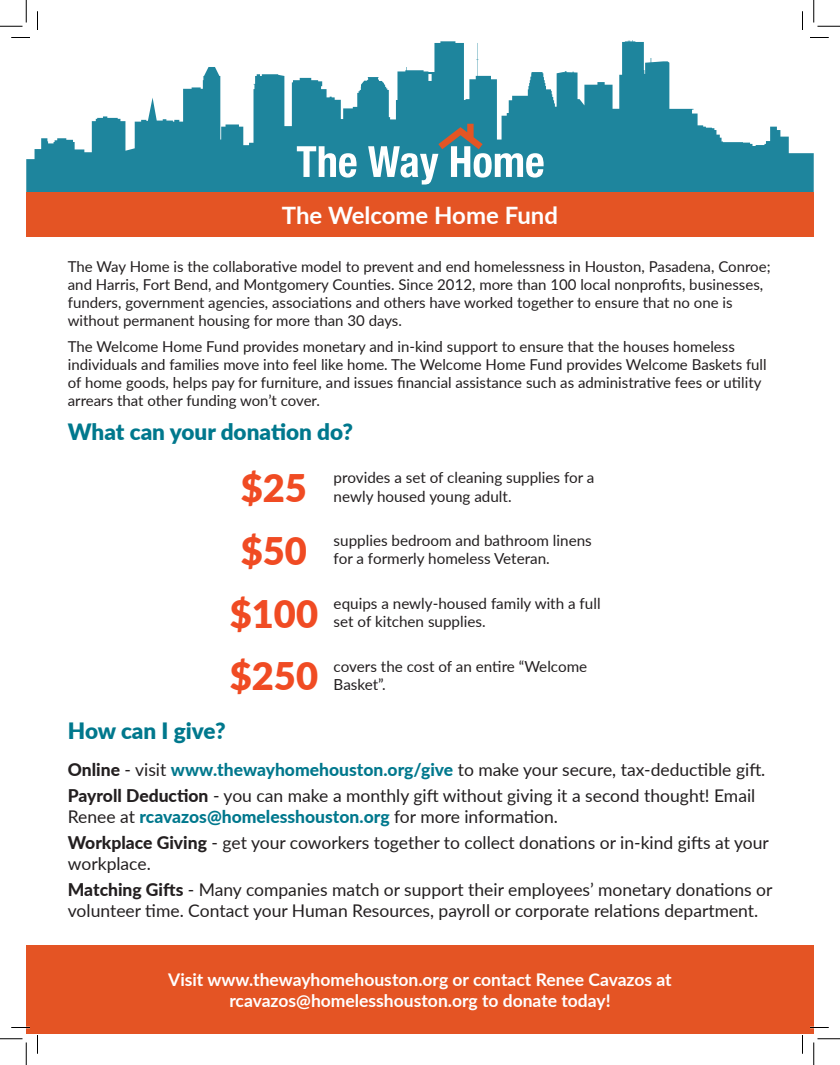
<style>
.page{position:relative;width:840px;height:1065px;background:#fff}
.page>*{position:absolute;margin:0;border:0;box-sizing:border-box;transform-origin:0 0}
.t1{font:900 38.12px "Lato";color:#f04b23}
.t2{font:700 24px "Lato";color:#fff}
.t3{font:900 22.5px "Lato";color:#00788d}
.t4{font:17.5px/21px "Lato";color:#231f20}
.t5{font:700 17.5px "Lato";color:#fff}
.t6{font:15.25px "Lato";color:#231f20}
.t7{font:15px/18px "Lato";color:#231f20}
.s1{font-weight:800}
.s2{font-weight:800;color:#00788d}
</style>
<div class="page">
<svg style="left:26px;top:40px;width:788px;height:152px;fill:#1e859d"></svg>
<svg style="left:297px;top:146px;width:60px;height:32px"></svg>
<svg style="left:368px;top:124px;width:175px;height:61px"></svg>
<div style="left:26px;top:192px;width:788px;height:45px;background:#e45424"></div>
<div style="left:26px;top:945px;width:788px;height:88px;background:#e45424"></div>
<svg style="left:11px;top:37px;width:19px;height:1px"></svg>
<svg style="left:810px;top:37px;width:19px;height:1px"></svg>
<svg style="left:11px;top:1027px;width:19px;height:1px"></svg>
<svg style="left:810px;top:1027px;width:19px;height:1px"></svg>
<svg style="left:37px;top:11px;width:1px;height:19px"></svg>
<svg style="left:37px;top:1035px;width:1px;height:19px"></svg>
<svg style="left:802px;top:11px;width:1px;height:19px"></svg>
<svg style="left:802px;top:1035px;width:1px;height:19px"></svg>
<svg style="left:0;top:0;width:27px;height:27px"></svg>
<svg style="left:0;top:1039px;width:27px;height:26px"></svg>
<svg style="left:814px;top:0;width:26px;height:27px"></svg>
<svg style="left:814px;top:1039px;width:26px;height:26px"></svg>
<p class="t2" style="left:282px;top:198px;width:278px">The Welcome Home Fund</p>
<p class="t7" style="left:68px;top:257px;width:704px">The Way Home is the collaborative model to prevent and end homelessness in Houston, Pasadena, Conroe; and Harris, Fort Bend, and Montgomery Counties. Since 2012, more than 100 local nonprofits, businesses, funders, government agencies, associations and others have worked together to ensure that no one is without permanent housing for more than 30 days.</p>
<p class="t7" style="left:68px;top:337px;width:700px">The Welcome Home Fund provides monetary and in-kind support to ensure that the houses homeless individuals and families move into feel like home. The Welcome Home Fund provides Welcome Baskets full of home goods, helps pay for furniture, and issues financial assistance such as administrative fees or utility arrears that other funding won’t cover.</p>
<p class="t3" style="left:68px;top:415px;width:287px">What can your donation do?</p>
<p class="t1" style="left:241px;top:460px;width:68px">$25</p>
<p class="t1" style="left:241px;top:522px;width:68px">$50</p>
<p class="t1" style="left:230px;top:585px;width:90px">$100</p>
<p class="t1" style="left:230px;top:648px;width:90px">$250</p>
<p class="t3" style="left:68px;top:714px;width:159px">How can I give?</p>
<p class="t6" style="left:334px;top:467px;width:262px">provides a set of cleaning supplies for a</p>
<p class="t6" style="left:334px;top:485px;width:179px">newly housed young adult.</p>
<p class="t6" style="left:334px;top:530px;width:260px">supplies bedroom and bathroom linens</p>
<p class="t6" style="left:334px;top:548px;width:218px">for a formerly homeless Veteran.</p>
<p class="t6" style="left:334px;top:592px;width:268px">equips a newly-housed family with a full</p>
<p class="t6" style="left:334px;top:611px;width:153px">set of kitchen supplies.</p>
<p class="t6" style="left:334px;top:655px;width:255px">covers the cost of an entire “Welcome</p>
<p class="t6" style="left:334px;top:673px;width:54px">Basket”.</p>
<p class="t4" style="left:68px;top:759px;width:699px"><span class="s1">Online</span> - visit <span class="s2">www.thewayhomehouston.org/give</span> to make your secure, tax-deductible gift.</p>
<p class="t4" style="left:68px;top:785px;width:689px"><span class="s1">Payroll Deduction</span> - you can make a monthly gift without giving it a second thought! Email<br>Renee at <span class="s2">rcavazos@homelesshouston.org</span> for more information.</p>
<p class="t4" style="left:68px;top:832px;width:702px"><span class="s1">Workplace Giving</span> - get your coworkers together to collect donations or in-kind gifts at your workplace.</p>
<p class="t4" style="left:68px;top:879px;width:706px"><span class="s1">Matching Gifts</span> - Many companies match or support their employees’ monetary donations or volunteer time. Contact your Human Resources, payroll or corporate relations department.</p>
<p class="t5" style="left:168px;top:967px;width:505px">Visit www.thewayhomehouston.org or contact Renee Cavazos at</p>
<p class="t5" style="left:229px;top:988px;width:383px">rcavazos@homelesshouston.org to donate today!</p>
</div>
